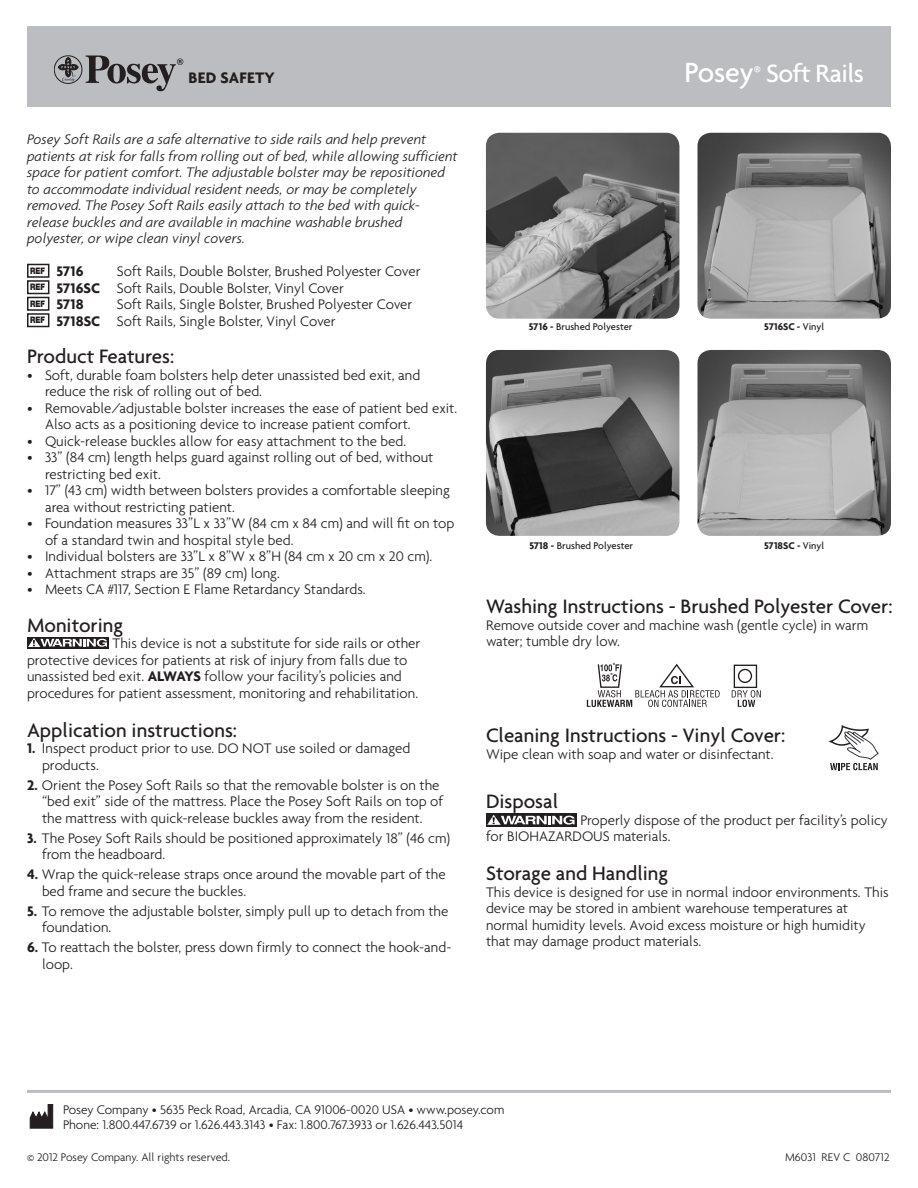
<style>
.page{position:relative;width:918px;height:1188px;background:#fff}
.page>*{position:absolute;margin:0;border:0;box-sizing:border-box;transform-origin:0 0}
.Title_Product_Head{font:500 27px "Agenda";letter-spacing:-.025em;color:#fff}
.SUB_Subheads{font:500 21px "Agenda";color:#231f20}
.Body_Instruction_C{font:500 21px "Agenda";color:#231f20}
.Product_Grouping{font:700 16.5px "Agenda";letter-spacing:.01em;color:#231f20}
.Bullet_Numbered_Bo{font:300 15px/16.5px "Agenda";color:#231f20}
.Body_Instruction_C-2{font:300 15px/16.5px "Agenda";color:#231f20}
.Lead-In_Copy{font:italic 300 15px/16.5px "Agenda";color:#231f20}
.Bullet_Numbered_Bo-2{font:700 15px "Agenda";color:#231f20}
.t1{font:300 13.5px "Agenda";color:#231f20}
.t2{font:300 12px "Agenda";color:#231f20}
.Photo_Cat_NumbersB{font:500 10.5px "Agenda";color:#231f20}
.Photo_Cat_NumbersB-2{font:700 10.5px "Agenda";color:#231f20}
.t3{font:900 9px "Helvetica Neue";color:#231f20;scale:.8 1}
.s1{font-size:30px}
.s2{font-weight:700}
.s3{font-weight:500}
</style>
<div class="page">
<div style="left:27px;top:26px;width:864px;height:81px;background:#bcbdc0"></div>
<svg style="left:29px;top:1104px;width:25px;height:25px"></svg>
<hr style="left:27px;top:1090px;width:864px;height:3px;background:#bcbdc0">
<div style="left:27px;top:264px;width:22px;height:14px;border:2px solid #231f20"></div>
<div style="left:27px;top:280px;width:22px;height:14px;border:2px solid #231f20"></div>
<div style="left:27px;top:297px;width:22px;height:14px;border:2px solid #231f20"></div>
<div style="left:27px;top:313px;width:22px;height:14px;border:2px solid #231f20"></div>
<div style="left:27px;top:637px;width:82px;height:11px;background:#231f20"></div>
<svg style="left:28px;top:638px;width:79px;height:9px"></svg>
<img style="left:486px;top:133px;width:193px;height:186px">
<img style="left:486px;top:350px;width:193px;height:186px">
<img style="left:698px;top:350px;width:193px;height:186px">
<img style="left:697px;top:133px;width:194px;height:186px">
<div style="left:486px;top:813px;width:91px;height:13px;background:#231f20"></div>
<svg style="left:487px;top:815px;width:88px;height:10px"></svg>
<svg style="left:587px;top:663px;width:174px;height:44px"></svg>
<svg style="left:828px;top:725px;width:51px;height:45px"></svg>
<svg style="left:86px;top:56px;width:97px;height:35px"></svg>
<svg style="left:58px;top:57px;width:21px;height:25px"></svg>
<div style="left:54px;top:56px;width:28px;height:28px;border:1px solid #231f20;border-radius:50%"></div>
<p class="Product_Grouping" style="left:189px;top:68px;width:88px">BED SAFETY</p>
<p class="Title_Product_Head" style="left:685px;top:57px;width:181px"><span class="s1">Posey</span><sup>®</sup> Soft Rails</p>
<p class="Lead-In_Copy" style="left:27px;top:131px;width:432px">Posey Soft Rails are a safe alternative to side rails and help prevent patients at risk for falls from rolling out of bed, while allowing sufficient space for patient comfort. The adjustable bolster may be repositioned to accommodate individual resident needs, or may be completely removed. The Posey Soft Rails easily attach to the bed with quick&shy;release buckles and are available in machine washable brushed polyester, or wipe clean vinyl covers.</p>
<p class="t3" style="left:30px;top:265px;width:20px">REF</p>
<p class="Bullet_Numbered_Bo-2" style="left:56px;top:262px;width:29px">5716</p>
<p class="Bullet_Numbered_Bo" style="left:117px;top:263px;width:305px">Soft Rails, Double Bolster, Brushed Polyester Cover</p>
<p class="t3" style="left:30px;top:282px;width:20px">REF</p>
<p class="Bullet_Numbered_Bo" style="left:56px;top:279px;width:289px"><span class="s2">5716SC</span> Soft Rails, Double Bolster, Vinyl Cover</p>
<p class="t3" style="left:30px;top:298px;width:20px">REF</p>
<p class="Bullet_Numbered_Bo-2" style="left:56px;top:295px;width:29px">5718</p>
<p class="Bullet_Numbered_Bo" style="left:117px;top:296px;width:297px">Soft Rails, Single Bolster, Brushed Polyester Cover</p>
<p class="t3" style="left:30px;top:315px;width:20px">REF</p>
<p class="Bullet_Numbered_Bo" style="left:56px;top:312px;width:281px"><span class="s2">5718SC</span> Soft Rails, Single Bolster, Vinyl Cover</p>
<p class="SUB_Subheads" style="left:27px;top:344px;width:149px">Product Features:</p>
<p class="Bullet_Numbered_Bo" style="left:45px;top:366px;width:377px;text-indent:-18px">• Soft, durable foam bolsters help deter unassisted bed exit, and reduce the risk of rolling out of bed.</p>
<p class="Bullet_Numbered_Bo" style="left:45px;top:399px;width:414px;text-indent:-18px">• Removable/adjustable bolster increases the ease of patient bed exit.<br>Also acts as a positioning device to increase patient comfort.</p>
<p class="Bullet_Numbered_Bo" style="left:27px;top:432px;width:381px">• Quick-release buckles allow for easy attachment to the bed.</p>
<p class="Bullet_Numbered_Bo" style="left:45px;top:449px;width:390px;text-indent:-18px">• 33” (84 cm) length helps guard against rolling out of bed, without restricting bed exit.</p>
<p class="Bullet_Numbered_Bo" style="left:45px;top:482px;width:406px;text-indent:-18px">• 17” (43 cm) width between bolsters provides a comfortable sleeping area without restricting patient.</p>
<p class="Bullet_Numbered_Bo" style="left:45px;top:515px;width:411px;text-indent:-18px">• Foundation measures 33”L x 33”W (84 cm x 84 cm) and will fit on top of a standard twin and hospital style bed.</p>
<p class="Bullet_Numbered_Bo" style="left:27px;top:548px;width:407px">• Individual bolsters are 33”L x 8”W x 8”H (84 cm x 20 cm x 20 cm).</p>
<p class="Bullet_Numbered_Bo" style="left:27px;top:564px;width:254px">• Attachment straps are 35” (89 cm) long.</p>
<p class="Bullet_Numbered_Bo" style="left:27px;top:581px;width:340px">• Meets CA #117, Section E Flame Retardancy Standards.</p>
<p class="SUB_Subheads" style="left:27px;top:612px;width:98px">Monitoring</p>
<p class="Body_Instruction_C-2" style="left:27px;top:635px;width:395px;text-indent:86px">This device is not a substitute for side rails or other protective devices for patients at risk of injury from falls due to unassisted bed exit. <span class="s2">ALWAYS</span> follow your facility’s policies and procedures for patient assessment, monitoring and rehabilitation.</p>
<p class="Body_Instruction_C" style="left:27px;top:717px;width:212px">Application instructions:</p>
<p class="Body_Instruction_C-2" style="left:42px;top:740px;width:370px;text-indent:-15px"><span class="s2">1.</span> Inspect product prior to use. DO NOT use soiled or damaged products.</p>
<p class="Bullet_Numbered_Bo" style="left:42px;top:776px;width:403px;text-indent:-15px"><span class="s2">2.</span> Orient the Posey Soft Rails so that the removable bolster is on the “bed exit” side of the mattress. Place the Posey Soft Rails on top of the mattress with quick-release buckles away from the resident.</p>
<p class="Bullet_Numbered_Bo" style="left:42px;top:829px;width:410px;text-indent:-15px"><span class="s2">3.</span> The Posey Soft Rails should be positioned approximately 18” (46 cm) from the headboard.</p>
<p class="Bullet_Numbered_Bo" style="left:42px;top:866px;width:405px;text-indent:-15px"><span class="s2">4.</span> Wrap the quick-release straps once around the movable part of the bed frame and secure the buckles.</p>
<p class="Bullet_Numbered_Bo" style="left:42px;top:902px;width:408px;text-indent:-15px"><span class="s2">5.</span> To remove the adjustable bolster, simply pull up to detach from the foundation.</p>
<p class="Bullet_Numbered_Bo" style="left:42px;top:939px;width:411px;text-indent:-15px"><span class="s2">6.</span> To reattach the bolster, press down firmly to connect the hook-and&shy;loop.</p>
<p class="Photo_Cat_NumbersB" style="left:529px;top:320px;width:105px"><span class="s2">5716 -</span> Brushed Polyester</p>
<p class="Photo_Cat_NumbersB" style="left:529px;top:539px;width:105px"><span class="s2">5718 -</span> Brushed Polyester</p>
<p class="Photo_Cat_NumbersB-2" style="left:764px;top:320px;width:62px">5716SC - <span class="s3">Vinyl</span></p>
<p class="Photo_Cat_NumbersB-2" style="left:764px;top:539px;width:62px">5718SC - <span class="s3">Vinyl</span></p>
<p class="SUB_Subheads" style="left:486px;top:594px;width:408px">Washing Instructions - Brushed Polyester Cover:</p>
<p class="Body_Instruction_C-2" style="left:486px;top:617px;width:384px">Remove outside cover and machine wash (gentle cycle) in warm water; tumble dry low.</p>
<p class="SUB_Subheads" style="left:486px;top:723px;width:301px">Cleaning Instructions - Vinyl Cover:</p>
<p class="Body_Instruction_C-2" style="left:486px;top:746px;width:289px">Wipe clean with soap and water or disinfectant.</p>
<p class="SUB_Subheads" style="left:486px;top:789px;width:74px">Disposal</p>
<p class="Body_Instruction_C-2" style="left:486px;top:812px;width:403px;text-indent:94px">Properly dispose of the product per facility’s policy for BIOHAZARDOUS materials.</p>
<p class="SUB_Subheads" style="left:486px;top:861px;width:184px">Storage and Handling</p>
<p class="Body_Instruction_C-2" style="left:486px;top:884px;width:404px">This device is designed for use in normal indoor environments. This device may be stored in ambient warehouse temperatures at normal humidity levels. Avoid excess moisture or high humidity that may damage product materials.</p>
<p class="t1" style="left:63px;top:1102px;width:443px">Posey Company • 5635 Peck Road, Arcadia, CA 91006-0020 USA • www.posey.com</p>
<p class="t1" style="left:63px;top:1117px;width:402px">Phone: 1.800.447.6739 or 1.626.443.3143 • Fax: 1.800.767.3933 or 1.626.443.5014</p>
<p class="t2" style="left:27px;top:1150px;width:205px">© 2012 Posey Company. All rights reserved.</p>
<p class="t2" style="left:785px;top:1150px;width:106px">M6031 REV C 080712</p>
</div>
